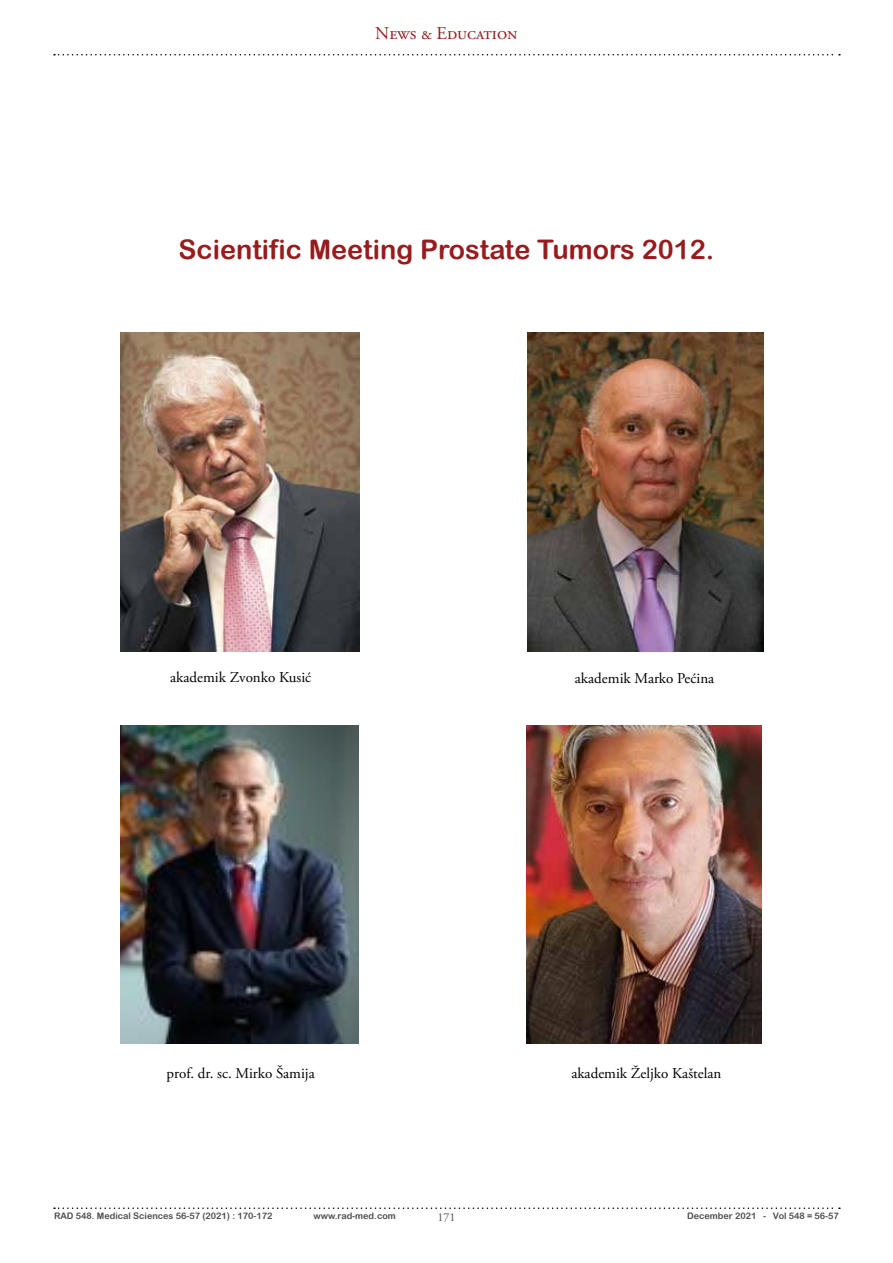
<style>
.page{position:relative;width:893px;height:1263px;background:#fff}
.page>*{position:absolute;margin:0;border:0;box-sizing:border-box;transform-origin:0 0}
.t1{font:27px "Arial Rounded MT Bold";color:#981c1e}
.t2{font:18px "Adobe Garamond Pro";color:#981c1e}
.t3{font:15px "Adobe Garamond Pro";color:#000}
.t4{font:12px "Adobe Garamond Pro";color:#4d4d4d}
.t5{font:9px "Arial Rounded MT Bold";color:#4d4d4d}
</style>
<div class="page">
<svg style="left:54px;top:54px;width:786px;height:2px"></svg>
<svg style="left:54px;top:1207px;width:786px;height:2px"></svg>
<img style="left:526px;top:726px;width:236px;height:318px">
<img style="left:121px;top:725px;width:238px;height:319px">
<img style="left:527px;top:333px;width:236px;height:318px">
<img style="left:121px;top:333px;width:238px;height:318px">
<p class="t2" style="left:375px;top:23px;width:144px">News &amp; Education</p>
<h1 class="t1" style="left:179px;top:234px;width:537px">Scientific Meeting Prostate Tumors 2012.</h1>
<p class="t3" style="left:170px;top:669px;width:143px">akademik Zvonko Kusić</p>
<p class="t3" style="left:575px;top:669px;width:141px">akademik Marko Pećina</p>
<p class="t3" style="left:167px;top:1064px;width:150px">prof. dr. sc. Mirko Šamija</p>
<p class="t3" style="left:571px;top:1064px;width:152px">akademik Željko Kaštelan</p>
<p class="t5" style="left:54px;top:1210px;width:220px">RAD 548. Medical Sciences 56-57 (2021) : 170-172</p>
<p class="t5" style="left:314px;top:1210px;width:84px">www.rad-med.com</p>
<p class="t4" style="left:437px;top:1210px;width:19px">171</p>
<p class="t5" style="left:687px;top:1210px;width:153px">December 2021 - Vol 548 = 56-57</p>
</div>
